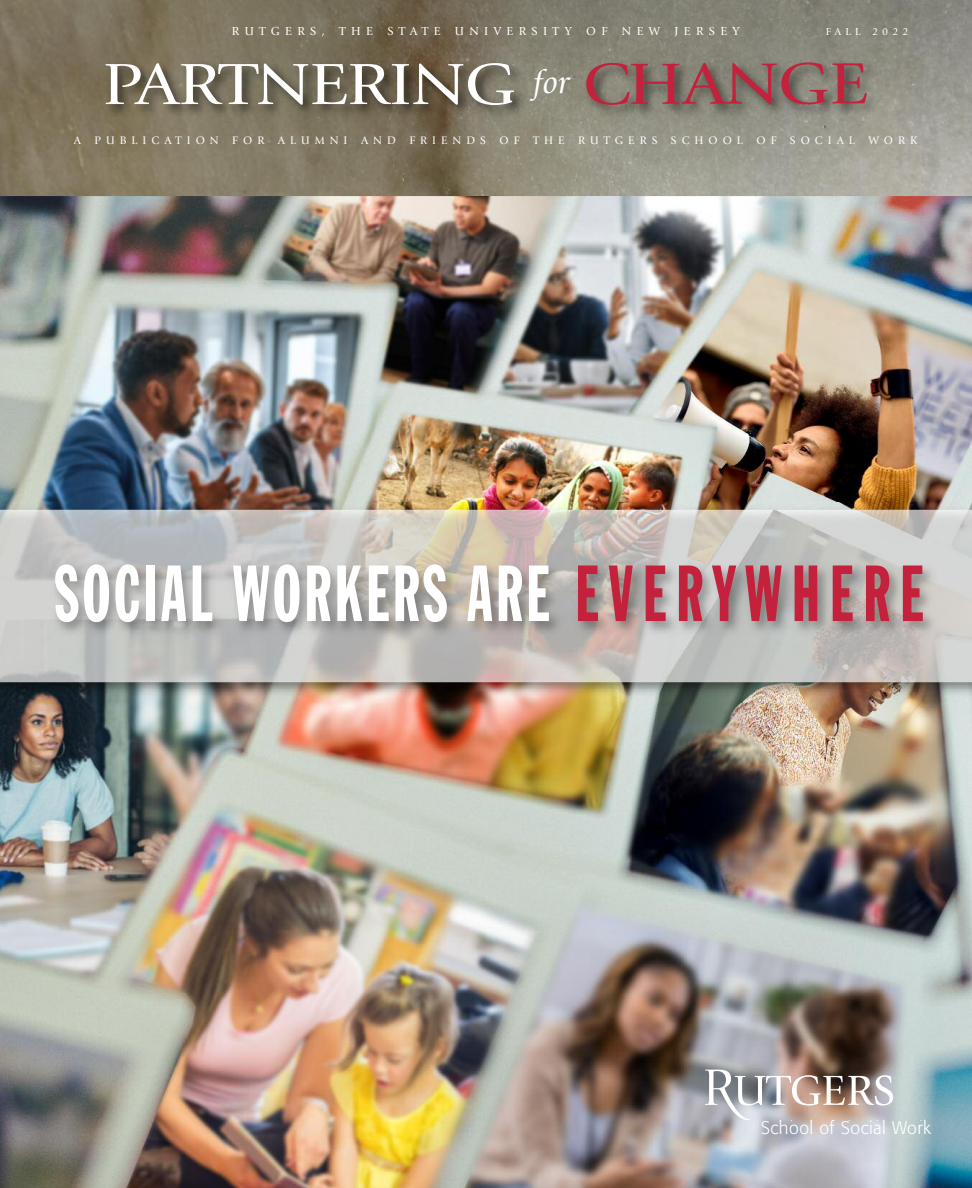
<style>
.page{position:relative;width:972px;height:1188px;background:#fff}
.page>*{position:absolute;margin:0;border:0;box-sizing:border-box;transform-origin:0 0}
.t1{font:78px "Franklin Gothic Extra Cond";letter-spacing:.05em;color:#fff;scale:.85 1}
.t2{font:60px "Giovanni";letter-spacing:-.015em;color:#fff;scale:1.15 1}
.t3{font:33px "Giovanni Itl";color:#fff}
.t4{font:300 18px "Formata BQ";letter-spacing:.025em;color:#fff}
.t5{font:12px "Giovanni";letter-spacing:.45em;color:#fff}
.t6{font:11.25px "Giovanni";letter-spacing:.45em;color:#fff}
.t7{font:10.5px "Giovanni";letter-spacing:.4em;color:#fff}
.s1{color:#c4213c}
</style>
<div class="page">
<img style="left:0;top:0;width:972px;height:56px">
<img style="left:0;top:56px;width:972px;height:1132px">
<img style="left:0;top:196px;width:972px;height:9px">
<img style="left:575px;top:57px;width:64px;height:148px">
<img style="left:0;top:503px;width:972px;height:199px">
<img style="left:0;top:528px;width:972px;height:150px">
<svg style="left:705px;top:1069px;width:188px;height:52px;background:#b0a5a3"></svg>
<p class="t5" style="left:232px;top:26px;width:509px">RUTGERS, THE STATE UNIVERSITY OF NEW JERSEY</p>
<p class="t7" style="left:826px;top:28px;width:84px">FALL 2022</p>
<h2 class="t2" style="left:102px;top:60px;width:667px">PARTNERING <span class="s1">CHANGE</span></h2>
<p class="t6" style="left:74px;top:136px;width:845px">A PUBLICATION FOR ALUMNI AND FRIENDS OF THE RUTGERS SCHOOL OF SOCIAL WORK</p>
<h3 class="t3" style="left:533px;top:69px;width:38px">for</h3>
<h1 class="t1" style="left:55px;top:566px;width:1024px">SOCIAL WORKERS ARE <span class="s1">EVERYWHERE</span></h1>
<h3 class="t4" style="left:761px;top:1120px;width:172px">School of Social Work</h3>
</div>
